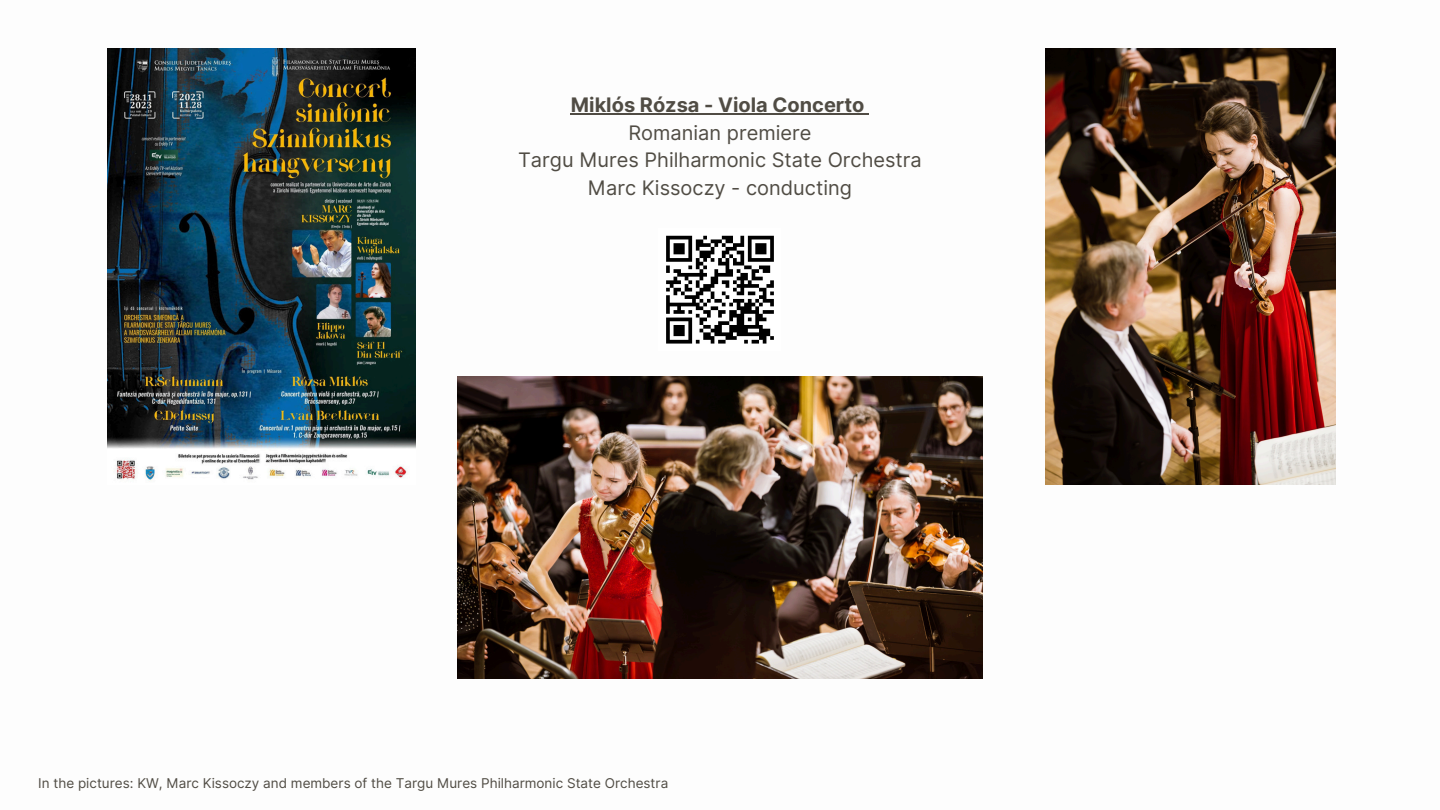
<style>
.page{position:relative;width:1440px;height:810px;background:#fff}
.page>*{position:absolute;margin:0;border:0;box-sizing:border-box;transform-origin:0 0}
.t1{font:20px/27.8px "Inter";color:#504c44;text-align:center}
.t2{font:700 20px "Inter";color:#504c44}
.t3{font:13.5px "Inter";color:#504c44}
</style>
<div class="page">
<img style="left:1046px;top:49px;width:290px;height:436px">
<img style="left:108px;top:49px;width:307px;height:433px">
<img style="left:458px;top:376px;width:525px;height:303px">
<hr style="left:571px;top:113px;width:147px;height:2px;background:#504c44">
<hr style="left:718px;top:113px;width:147px;height:2px;background:#504c44">
<svg style="left:666px;top:235px;width:108px;height:109px"></svg>
<h1 class="t2" style="left:571px;top:93px;width:295px">Miklós Rózsa - Viola Concerto</h1>
<h1 class="t1" style="left:518px;top:118px;width:405px">Romanian premiere<br>Targu Mures Philharmonic State Orchestra<br>Marc Kissoczy - conducting</h1>
<p class="t3" style="left:38px;top:775px;width:632px">In the pictures: KW, Marc Kissoczy and members of the Targu Mures Philharmonic State Orchestra</p>
</div>
